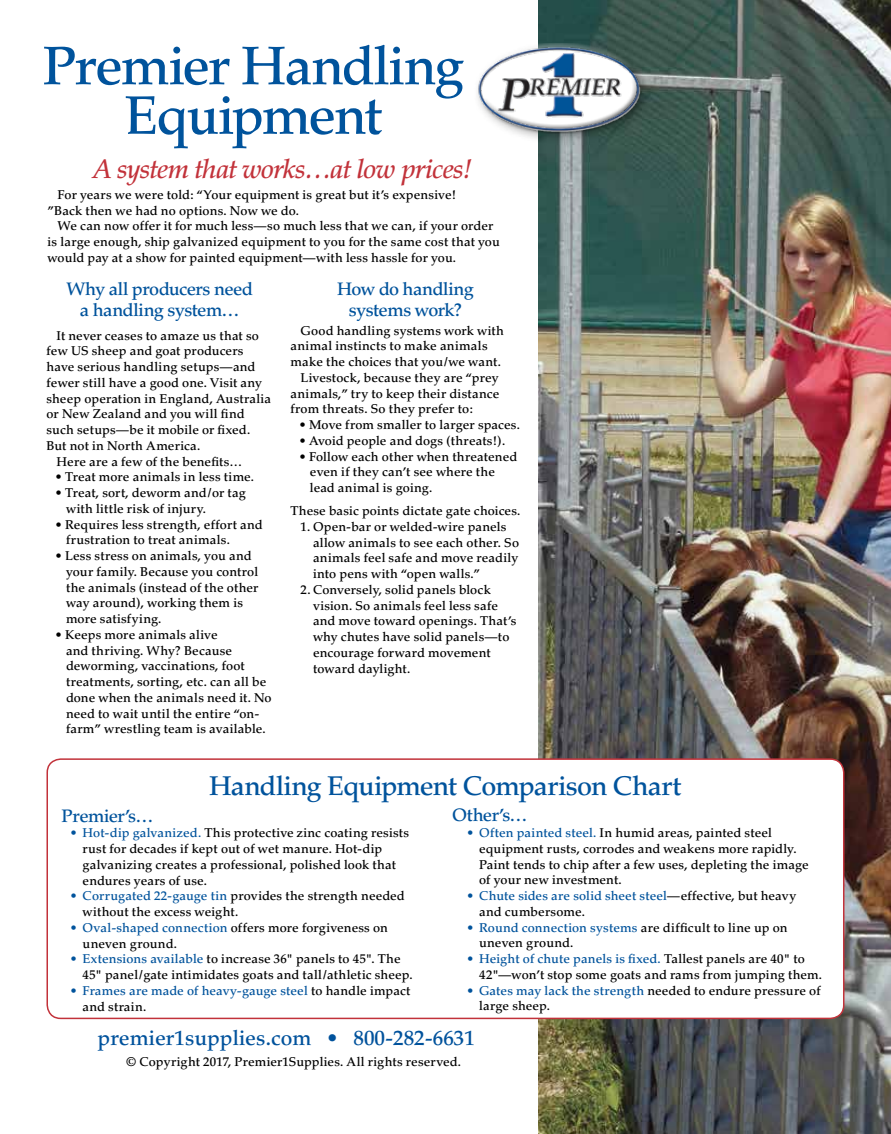
<style>
.page{position:relative;width:891px;height:1134px;background:#fff}
.page>*{position:absolute;margin:0;border:0;box-sizing:border-box;transform-origin:0 0}
.t1{font:500 54px/49.5px "Palatino";letter-spacing:-.04em;color:#00539c;text-align:center}
.t2{font:500 27px "Palatino";letter-spacing:-.03em;color:#00539c}
.t3{font:italic 500 27px "Palatino";letter-spacing:-.03em;color:#c2323a}
.t4{font:500 21px "Palatino";color:#00529c}
.t5{font:500 18px/21px "Palatino";letter-spacing:-.03em;color:#00539c;text-align:center}
.t6{font:500 12.75px/15.8px "Palatino";letter-spacing:.01em;color:#000}
.t7{font:500 12.75px/15.8px "Palatino";letter-spacing:.01em;color:#00539c}
.s1{color:#00539c}
.s2{color:#000}
</style>
<div class="page">
<img style="left:539px;top:0;width:352px;height:1134px">
<div style="left:47px;top:759px;width:797px;height:259px;background:#fff;border-radius:14px"></div>
<div style="left:46px;top:758px;width:798px;height:261px;border:2px solid #c2323a;border-radius:14px"></div>
<div style="left:473px;top:40px;width:180px;height:105px;background:#000;opacity:.5"></div>
<img style="left:473px;top:38px;width:171px;height:102px">
<h1 class="t1" style="left:43px;top:42px;width:423px">Premier Handling<br>Equipment</h1>
<h2 class="t3" style="left:93px;top:153px;width:380px">A system that works…at low prices!</h2>
<p class="t6" style="left:47px;top:187px;width:410px;text-indent:10px">For years we were told: “Your equipment is great but it’s expensive! ”Back then we had no options. Now we do.</p>
<p class="t6" style="left:47px;top:218px;width:454px;text-indent:10px">We can now offer it for much less—so much less that we can, if your order is large enough, ship galvanized equipment to you for the same cost that you would pay at a show for painted equipment—with less hassle for you.</p>
<h3 class="t5" style="left:337px;top:278px;width:138px">How do handling systems work?</h3>
<p class="t6" style="left:301px;top:323px;width:205px">Good handling systems work with</p>
<p class="t6" style="left:290px;top:338px;width:199px">animal instincts to make animals</p>
<p class="t6" style="left:290px;top:354px;width:212px">make the choices that you/we want.</p>
<p class="t6" style="left:301px;top:370px;width:200px">Livestock, because they are “prey</p>
<p class="t6" style="left:290px;top:386px;width:210px">animals,” try to keep their distance</p>
<p class="t6" style="left:290px;top:401px;width:184px">from threats. So they prefer to:</p>
<p class="t6" style="left:299px;top:417px;width:222px">• Move from smaller to larger spaces.</p>
<p class="t6" style="left:299px;top:433px;width:207px">• Avoid people and dogs (threats!).</p>
<p class="t6" style="left:310px;top:449px;width:209px;text-indent:-11px">• Follow each other when threatened even if they can’t see where the lead animal is going.</p>
<p class="t6" style="left:290px;top:503px;width:231px">These basic points dictate gate choices.</p>
<p class="t6" style="left:313px;top:519px;width:208px;text-indent:-12px">1. Open-bar or welded-wire panels allow animals to see each other. So animals feel safe and move readily into pens with “open walls.”</p>
<p class="t6" style="left:313px;top:582px;width:205px;text-indent:-12px">2. Conversely, solid panels block vision. So animals feel less safe and move toward openings. That’s why chutes have solid panels—to encourage forward movement toward daylight.</p>
<h3 class="t5" style="left:66px;top:279px;width:188px">Why all producers need a handling system…</h3>
<p class="t6" style="left:57px;top:328px;width:204px">It never ceases to amaze us that so</p>
<p class="t6" style="left:47px;top:343px;width:199px">few US sheep and goat producers</p>
<p class="t6" style="left:47px;top:359px;width:210px">have serious handling setups—and</p>
<p class="t6" style="left:47px;top:375px;width:217px">fewer still have a good one. Visit any</p>
<p class="t6" style="left:47px;top:391px;width:226px">sheep operation in England, Australia</p>
<p class="t6" style="left:47px;top:406px;width:200px">or New Zealand and you will find</p>
<p class="t6" style="left:47px;top:422px;width:205px">such setups—be it mobile or fixed.</p>
<p class="t6" style="left:47px;top:438px;width:155px">But not in North America.</p>
<p class="t6" style="left:57px;top:454px;width:187px">Here are a few of the benefits…</p>
<p class="t6" style="left:56px;top:469px;width:200px">• Treat more animals in less time.</p>
<p class="t6" style="left:66px;top:485px;width:181px;text-indent:-11px">• Treat, sort, deworm and/or tag with little risk of injury.</p>
<p class="t6" style="left:66px;top:517px;width:198px;text-indent:-11px">• Requires less strength, effort and frustration to treat animals.</p>
<p class="t6" style="left:66px;top:548px;width:194px;text-indent:-11px">• Less stress on animals, you and your family. Because you control the animals (instead of the other way around), working them is more satisfying.</p>
<p class="t6" style="left:66px;top:627px;width:207px;text-indent:-11px">• Keeps more animals alive<br>and thriving. Why? Because deworming, vaccinations, foot treatments, sorting, etc. can all be done when the animals need it. No need to wait until the entire “on&shy;farm” wrestling team is available.</p>
<h2 class="t2" style="left:209px;top:770px;width:474px">Handling Equipment Comparison Chart</h2>
<h3 class="t5" style="left:62px;top:805px;width:93px">Premier’s…</h3>
<p class="t6" style="left:83px;top:825px;width:328px;text-indent:-12px"><span class="s1">• Hot-dip galvanized.</span> This protective zinc coating resists rust for decades if kept out of wet manure. Hot-dip galvanizing creates a professional, polished look that endures years of use.</p>
<p class="t6" style="left:83px;top:888px;width:324px;text-indent:-12px"><span class="s1">• Corrugated 22-gauge tin</span> provides the strength needed without the excess weight.</p>
<p class="t6" style="left:83px;top:920px;width:307px;text-indent:-12px"><span class="s1">• Oval-shaped connection</span> offers more forgiveness on uneven ground.</p>
<p class="t6" style="left:83px;top:951px;width:331px;text-indent:-12px"><span class="s1">• Extensions available</span> to increase 36" panels to 45". The<br>45" panel/gate intimidates goats and tall/athletic sheep.</p>
<p class="t7" style="left:83px;top:983px;width:329px;text-indent:-12px">• Frames are made of heavy-gauge steel <span class="s2">to handle impact and strain.</span></p>
<h3 class="t5" style="left:452px;top:805px;width:77px">Other’s…</h3>
<p class="t6" style="left:479px;top:825px;width:331px;text-indent:-12px"><span class="s1">• Often painted steel.</span> In humid areas, painted steel equipment rusts, corrodes and weakens more rapidly.<br>Paint tends to chip after a few uses, depleting the image of your new investment.</p>
<p class="t6" style="left:479px;top:888px;width:319px;text-indent:-12px"><span class="s1">• Chute sides are solid sheet steel</span>—effective, but heavy and cumbersome.</p>
<p class="t6" style="left:479px;top:920px;width:310px;text-indent:-12px"><span class="s1">• Round connection systems</span> are difficult to line up on uneven ground.</p>
<p class="t6" style="left:479px;top:951px;width:345px;text-indent:-12px"><span class="s1">• Height of chute panels is fixed.</span> Tallest panels are 40" to<br>42"—won’t stop some goats and rams from jumping them.</p>
<p class="t6" style="left:479px;top:983px;width:343px;text-indent:-12px"><span class="s1">• Gates may lack the strength</span> needed to endure pressure of large sheep.</p>
<h3 class="t4" style="left:98px;top:1025px;width:379px">premier1supplies.com • 800-282-6631</h3>
<p class="t6" style="left:126px;top:1054px;width:337px">© Copyright 2017, Premier1Supplies. All rights reserved.</p>
</div>
